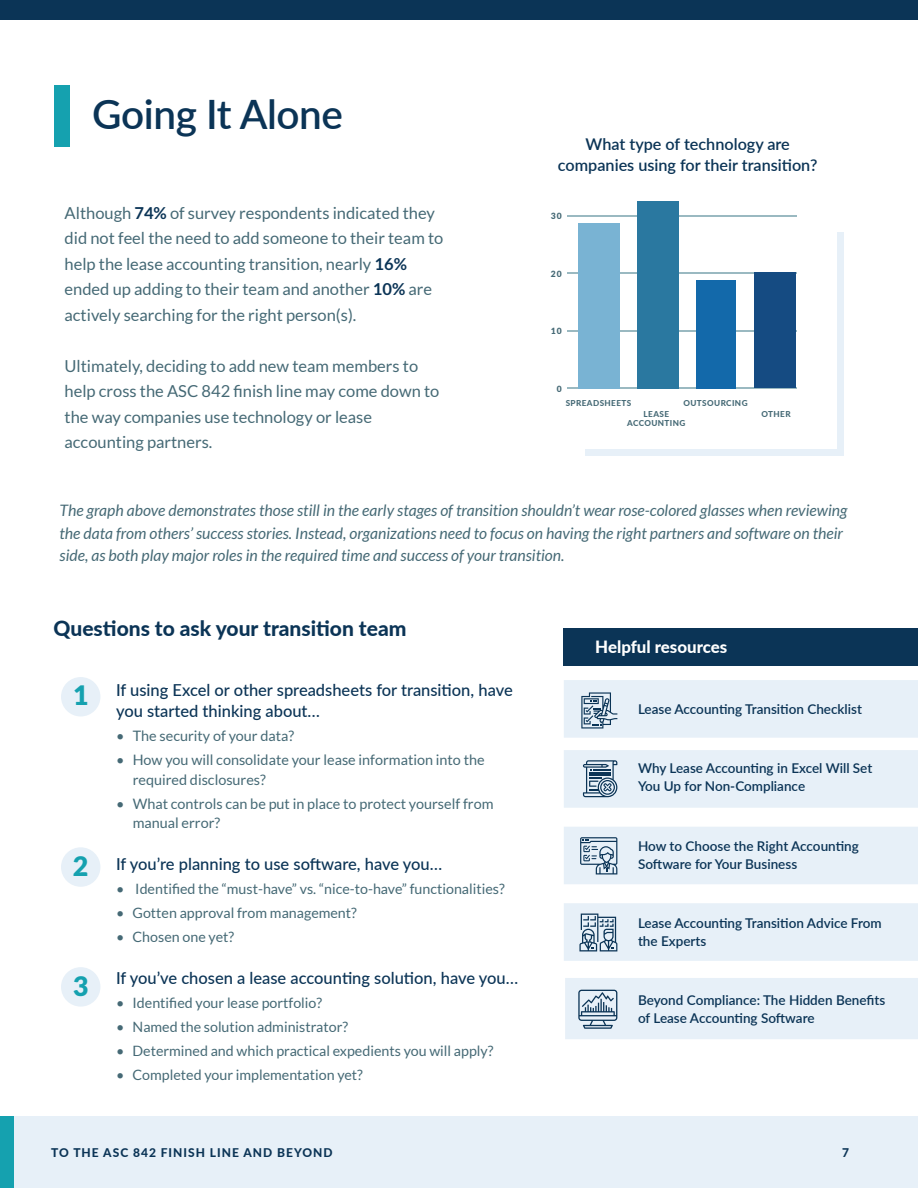
<style>
.page{position:relative;width:918px;height:1188px;background:#fff}
.page>*{position:absolute;margin:0;border:0;box-sizing:border-box;transform-origin:0 0}
.t1{font:600 40.5px "Lato";letter-spacing:-.01em;color:#0b3456}
.t2{font:900 26.7px "Lato";color:#15a1af}
.t3{font:800 21px "Lato";color:#0b3456}
.t4{font:800 16.95px "Lato";color:#fff}
.t5{font:16.5px/25.5px "Lato";color:#456975}
.t6{font:500 16.5px/21px "Lato";color:#0b3456}
.t7{font:600 16.2px/20.5px "Lato";color:#0b3456;text-align:center}
.t8{font:italic 15.75px/22.5px "Lato";color:#456975}
.t9{font:14.4px/19.5px "Lato";color:#456975}
.t10{font:14.25px "Lato";color:#456975}
.t11{font:600 13.5px/18px "Lato";color:#0b3456}
.t12{font:800 12px "Lato";letter-spacing:.085em;color:#0b3456}
.t13{font:900 8.55px "Lato";color:#456975}
.t14{font:800 8.1px/8.4px "Lato";letter-spacing:.05em;color:#456975;text-align:center}
.s1{font-weight:700;color:#0b3456}
</style>
<div class="page">
<div style="left:585px;top:232px;width:259px;height:224px;background:#e7f0f8"></div>
<div style="left:563px;top:148px;width:274px;height:301px;background:#fff"></div>
<div style="left:564px;top:628px;width:354px;height:38px;background:#0b3456"></div>
<div style="left:0;top:0;width:918px;height:20px;background:#0b3456"></div>
<hr style="left:567px;top:215px;width:230px;height:2px;background:#9ab9c1">
<hr style="left:567px;top:273px;width:230px;height:1px;background:#9ab9c1">
<hr style="left:567px;top:388px;width:230px;height:1px;background:#9ab9c1">
<hr style="left:567px;top:330px;width:230px;height:1px;background:#9ab9c1">
<div style="left:578px;top:223px;width:41px;height:166px;background:#79b3d3"></div>
<div style="left:637px;top:202px;width:41px;height:187px;background:#2a78a0"></div>
<div style="left:697px;top:280px;width:39px;height:109px;background:#1369aa"></div>
<div style="left:755px;top:272px;width:41px;height:116px;background:#154b82"></div>
<div style="left:61px;top:677px;width:39px;height:39px;background:#e7f0f8;border-radius:50%"></div>
<div style="left:61px;top:847px;width:39px;height:40px;background:#e7f0f8;border-radius:50%"></div>
<div style="left:61px;top:967px;width:39px;height:40px;background:#e7f0f8;border-radius:50%"></div>
<div style="left:54px;top:85px;width:15px;height:62px;background:#15a1af"></div>
<div style="left:565px;top:978px;width:353px;height:61px;background:#e7f0f8"></div>
<div style="left:564px;top:680px;width:354px;height:58px;background:#e7f0f8"></div>
<div style="left:564px;top:750px;width:354px;height:58px;background:#e7f0f8"></div>
<div style="left:564px;top:903px;width:354px;height:58px;background:#e7f0f8"></div>
<div style="left:564px;top:827px;width:354px;height:57px;background:#e7f0f8"></div>
<div style="left:9px;top:1116px;width:909px;height:72px;background:#e7f0f8"></div>
<div style="left:0;top:1116px;width:13px;height:72px;background:#15a1af"></div>
<h1 class="t1" style="left:92px;top:84px;width:252px">Going It Alone</h1>
<p class="t5" style="left:65px;top:200px;width:380px">Although <span class="s1">74%</span> of survey respondents indicated they did not feel the need to add someone to their team to help the lease accounting transition, nearly <span class="s1">16% </span>ended up adding to their team and another <span class="s1">10%</span> are actively searching for the right person(s).</p>
<p class="t5" style="left:65px;top:353px;width:376px">Ultimately, deciding to add new team members to help cross the ASC 842 finish line may come down to the way companies use technology or lease accounting partners.</p>
<p class="t7" style="left:558px;top:133px;width:261px">What type of technology are companies using for their transition?</p>
<p class="t13" style="left:551px;top:211px;width:12px">30</p>
<p class="t13" style="left:551px;top:269px;width:12px">20</p>
<p class="t13" style="left:551px;top:326px;width:12px">10</p>
<p class="t13" style="left:557px;top:384px;width:6px">0</p>
<p class="t14" style="left:683px;top:398px;width:66px">OUTSOURCING</p>
<p class="t14" style="left:566px;top:398px;width:67px">SPREADSHEETS</p>
<p class="t14" style="left:627px;top:410px;width:60px">LEASE<br>ACCOUNTING</p>
<p class="t14" style="left:761px;top:410px;width:31px">OTHER</p>
<p class="t8" style="left:60px;top:500px;width:789px">The graph above demonstrates those still in the early stages of transition shouldn’t wear rose-colored glasses when reviewing the data from others’ success stories. Instead, organizations need to focus on having the right partners and software on their side, as both play major roles in the required time and success of your transition.</p>
<p class="t3" style="left:54px;top:612px;width:354px">Questions to ask your transition team</p>
<h2 class="t2" style="left:73px;top:680px;width:17px">1</h2>
<h2 class="t2" style="left:73px;top:851px;width:17px">2</h2>
<h2 class="t2" style="left:73px;top:971px;width:17px">3</h2>
<p class="t6" style="left:116px;top:679px;width:398px">If using Excel or other spreadsheets for transition, have you started thinking about…</p>
<p class="t9" style="left:116px;top:726px;width:180px">• The security of your data?</p>
<p class="t9" style="left:133px;top:750px;width:353px;text-indent:-17px">• How you will consolidate your lease information into the required disclosures?</p>
<p class="t9" style="left:133px;top:794px;width:362px;text-indent:-17px">• What controls can be put in place to protect yourself from manual error?</p>
<p class="t6" style="left:116px;top:853px;width:328px">If you’re planning to use software, have you…</p>
<p class="t10" style="left:116px;top:881px;width:390px">• Identified the “must-have” vs. “nice-to-have” functionalities?</p>
<p class="t10" style="left:116px;top:905px;width:242px">• Gotten approval from management?</p>
<p class="t10" style="left:116px;top:929px;width:120px">• Chosen one yet?</p>
<p class="t6" style="left:116px;top:967px;width:404px">If you’ve chosen a lease accounting solution, have you…</p>
<p class="t10" style="left:116px;top:995px;width:208px">• Identified your lease portfolio?</p>
<p class="t10" style="left:116px;top:1019px;width:234px">• Named the solution administrator?</p>
<p class="t10" style="left:116px;top:1043px;width:379px">• Determined and which practical expedients you will apply?</p>
<p class="t10" style="left:116px;top:1067px;width:248px">• Completed your implementation yet?</p>
<p class="t4" style="left:595px;top:635px;width:134px">Helpful resources</p>
<p class="t11" style="left:638px;top:700px;width:226px">Lease Accounting Transition Checklist</p>
<p class="t11" style="left:638px;top:759px;width:236px">Why Lease Accounting in Excel Will Set<br>You Up for Non-Compliance</p>
<p class="t11" style="left:638px;top:836px;width:222px">How to Choose the Right Accounting<br>Software for Your Business</p>
<p class="t11" style="left:638px;top:913px;width:245px">Lease Accounting Transition Advice From the Experts</p>
<p class="t11" style="left:638px;top:990px;width:249px">Beyond Compliance: The Hidden Benefits of Lease Accounting Software</p>
<p class="t12" style="left:51px;top:1144px;width:283px">TO THE ASC 842 FINISH LINE AND BEYOND</p>
<p class="t12" style="left:842px;top:1144px;width:8px">7</p>
</div>
